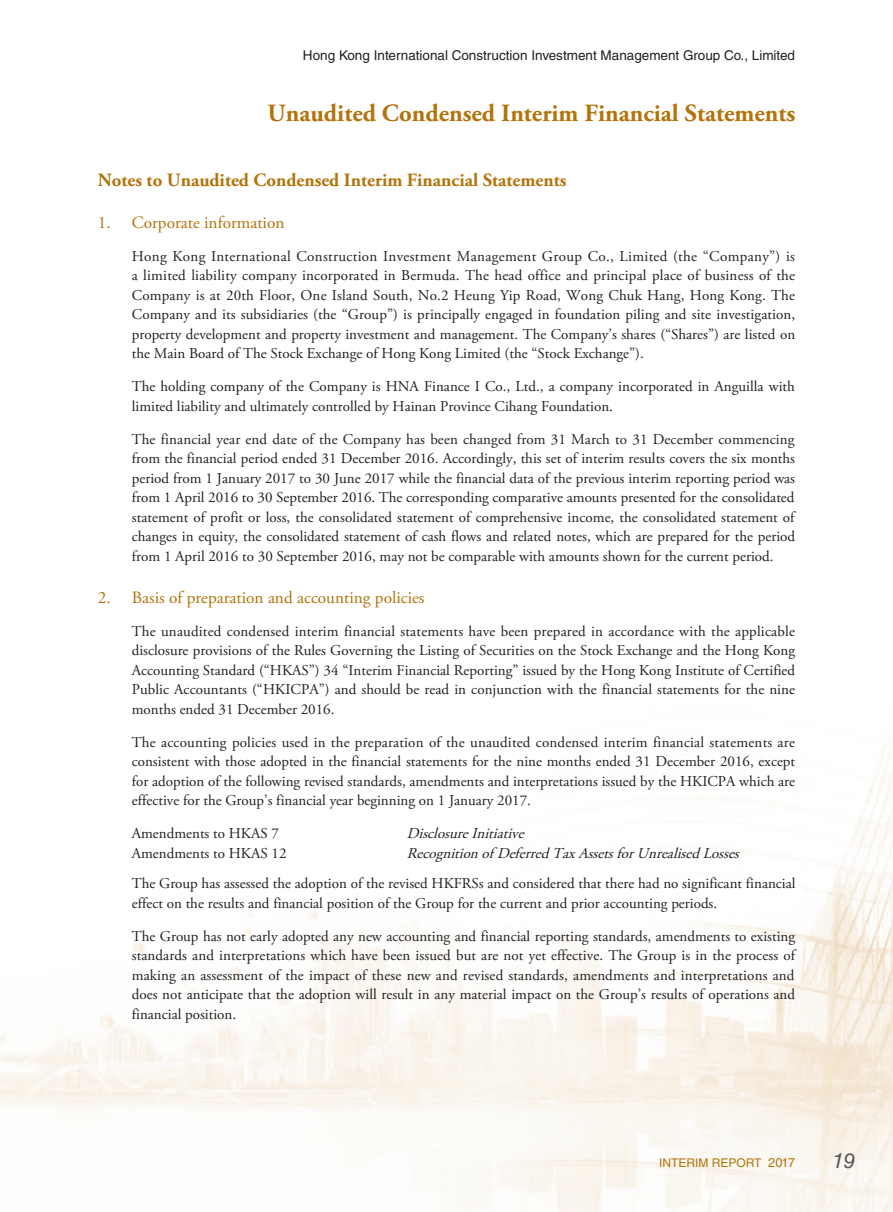
<style>
.page{position:relative;width:893px;height:1212px;background:#fff}
.page>*{position:absolute;margin:0;border:0;box-sizing:border-box;transform-origin:0 0}
.t1{font:700 24.75px "Adobe Garamond Pro";color:#b2730b}
.t2{font:italic 21px "Helvetica LT Std";color:#57585a}
._3__標題{font:700 18.75px "Adobe Garamond Pro";color:#b2730b}
._4__副標題{font:17.25px "Adobe Garamond Pro";color:#b2730b}
._1__內文{font:15px/19.5px "Adobe Garamond Pro";color:#231f20;text-align:justify}
._1__內文-2{font:italic 15px "Adobe Garamond Pro";color:#231f20}
.t3{font:13.5px "Helvetica LT Std";color:#231f20}
.t4{font:12px "Helvetica LT Std";color:#b2730b}
.s1{font-size:12.75px}
</style>
<div class="page">
<img style="left:1px;top:744px;width:892px;height:468px">
<p class="t3" style="left:303px;top:48px;width:494px">Hong Kong International Construction Investment Management Group Co., Limited</p>
<h1 class="t1" style="left:268px;top:99px;width:529px">Unaudited Condensed Interim Financial Statements</h1>
<p class="_3__標題" style="left:98px;top:169px;width:470px">Notes to Unaudited Condensed Interim Financial Statements</p>
<p class="_4__副標題" style="left:98px;top:212px;width:188px">1. Corporate information</p>
<p class="_1__內文" style="left:132px;top:247px;width:665px">Hong Kong International Construction Investment Management Group Co., Limited (the “Company”) is a limited liability company incorporated in Bermuda. The head office and principal place of business of the Company is at 20th Floor, One Island South, No.2 Heung Yip Road, Wong Chuk Hang, Hong Kong. The Company and its subsidiaries (the “Group”) is principally engaged in foundation piling and site investigation, property development and property investment and management. The Company’s shares (“Shares”) are listed on the Main Board of The Stock Exchange of Hong Kong Limited (the “Stock Exchange”).</p>
<p class="_1__內文" style="left:132px;top:377px;width:665px">The holding company of the Company is HNA Finance I Co., Ltd., a company incorporated in Anguilla with limited liability and ultimately controlled by Hainan Province Cihang Foundation.</p>
<p class="_1__內文" style="left:132px;top:430px;width:665px">The financial year end date of the Company has been changed from 31 March to 31 December commencing from the financial period ended 31 December 2016. Accordingly, this set of interim results covers the six months period from 1 January 2017 to 30 June 2017 while the financial data of the previous interim reporting period was from 1 April 2016 to 30 September 2016. The corresponding comparative amounts presented for the consolidated statement of profit or loss, the consolidated statement of comprehensive income, the consolidated statement of changes in equity, the consolidated statement of cash flows and related notes, which are prepared for the period from 1 April 2016 to 30 September 2016, may not be comparable with amounts shown for the current period.</p>
<p class="_4__副標題" style="left:98px;top:587px;width:328px">2. Basis of preparation and accounting policies</p>
<p class="_1__內文" style="left:132px;top:622px;width:665px">The unaudited condensed interim financial statements have been prepared in accordance with the applicable disclosure provisions of the Rules Governing the Listing of Securities on the Stock Exchange and the Hong Kong Accounting Standard (“HKAS”) 34 “Interim Financial Reporting” issued by the Hong Kong Institute of Certified Public Accountants (“HKICPA”) and should be read in conjunction with the financial statements for the nine months ended 31 December 2016.</p>
<p class="_1__內文" style="left:132px;top:733px;width:665px">The accounting policies used in the preparation of the unaudited condensed interim financial statements are consistent with those adopted in the financial statements for the nine months ended 31 December 2016, except for adoption of the following revised standards, amendments and interpretations issued by the HKICPA which are effective for the Group’s financial year beginning on 1 January 2017.</p>
<p class="_1__內文" style="left:132px;top:824px;width:149px">Amendments to HKAS 7</p>
<p class="_1__內文-2" style="left:407px;top:824px;width:123px">DisclosureInitiative</p>
<p class="_1__內文" style="left:132px;top:844px;width:156px">Amendments to HKAS 12</p>
<p class="_1__內文-2" style="left:407px;top:844px;width:338px">Recognition of Deferred Tax Assets for Unrealised Losses</p>
<p class="_1__內文" style="left:132px;top:874px;width:665px">The Group has assessed the adoption of the revised HKFRSs and considered that there had no significant financial effect on the results and financial position of the Group for the current and prior accounting periods.</p>
<p class="_1__內文" style="left:132px;top:927px;width:665px">The Group has not early adopted any new accounting and financial reporting standards, amendments to existing standards and interpretations which have been issued but are not yet effective. The Group is in the process of making an assessment of the impact of these new and revised standards, amendments and interpretations and does not anticipate that the adoption will result in any material impact on the Group’s results of operations and financial position.</p>
<p class="t4" style="left:659px;top:1156px;width:137px">INTERIM REPORT <span class="s1">2017</span></p>
<p class="t2" style="left:833px;top:1148px;width:24px">19</p>
</div>
